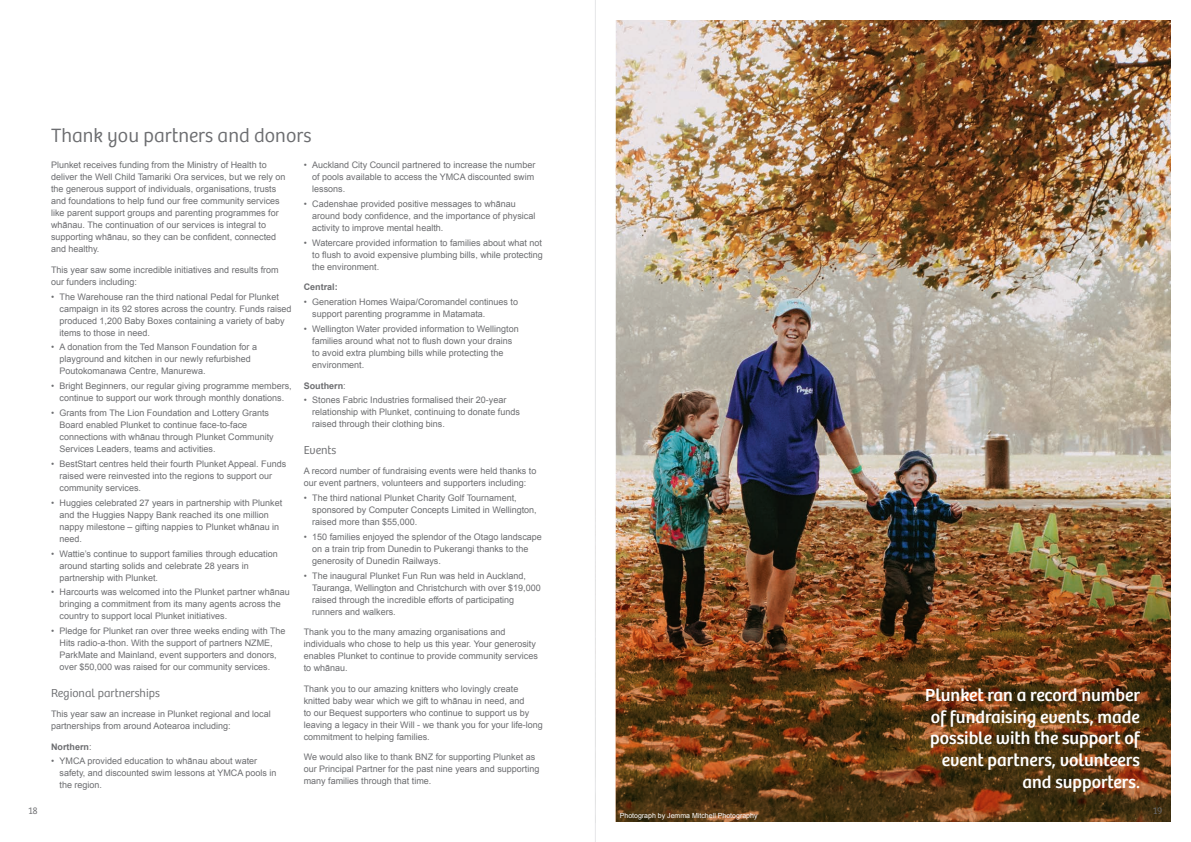
<style>
.page{position:relative;width:1191px;height:842px;background:#fff}
.page>*{position:absolute;margin:0;border:0;box-sizing:border-box;transform-origin:0 0}
.sub_headings{font:300 20px "Bree";color:#6c6d70}
.body_copy{font:18px/21.6px "Bree";color:#fff;text-align:right}
.grey_headers{font:300 12px "Bree";color:#6c6d70}
.body_copy-2{font:300 10px "Bree";color:#6c6d70}
.Bullet_Points{font:9px/12px "Arial";color:#6c6d70}
.body_copy-3{font:9px/12px "Arial";color:#6c6d70}
.body_copy-4{font:700 9px "Arial";color:#6c6d70}
.t1{font:7px "Arial";color:#fff}
.s1{font-weight:400}
</style>
<div class="page">
<img style="left:616px;top:21px;width:554px;height:478px">
<img style="left:616px;top:499px;width:554px;height:322px">
<hr style="left:595px;top:0;width:1px;height:842px;background:#e6e7e9">
<p class="body_copy-2" style="left:28px;top:804px;width:11px">18</p>
<p class="sub_headings" style="left:51px;top:124px;width:262px">Thank you partners and donors</p>
<p class="body_copy-3" style="left:51px;top:159px;width:236px">Plunket receives funding from the Ministry of Health to deliver the Well Child Tamariki Ora services, but we rely on the generous support of individuals, organisations, trusts and foundations to help fund our free community services like parent support groups and parenting programmes for whānau. The continuation of our services is integral to supporting whānau, so they can be confident, connected and healthy.</p>
<p class="body_copy-3" style="left:51px;top:264px;width:229px">This year saw some incredible initiatives and results from our funders including:</p>
<p class="Bullet_Points" style="left:60px;top:290px;width:233px;text-indent:-9px">• The Warehouse ran the third national Pedal for Plunket campaign in its 92 stores across the country. Funds raised produced 1,200 Baby Boxes containing a variety of baby items to those in need.</p>
<p class="Bullet_Points" style="left:60px;top:341px;width:199px;text-indent:-9px">• A donation from the Ted Manson Foundation for a playground and kitchen in our newly refurbished<br>Poutokomanawa Centre, Manurewa.</p>
<p class="Bullet_Points" style="left:51px;top:380px;width:242px;text-align:center">• Bright Beginners, our regular giving programme members, continue to support our work through monthly donations.</p>
<p class="Bullet_Points" style="left:60px;top:407px;width:216px;text-indent:-9px">• Grants from The Lion Foundation and Lottery Grants Board enabled Plunket to continue face-to-face connections with whānau through Plunket Community Services Leaders, teams and activities.</p>
<p class="Bullet_Points" style="left:60px;top:458px;width:228px;text-indent:-9px">• BestStart centres held their fourth Plunket Appeal. Funds raised were reinvested into the regions to support our community services.</p>
<p class="Bullet_Points" style="left:60px;top:497px;width:224px;text-indent:-9px">• Huggies celebrated 27 years in partnership with Plunket and the Huggies Nappy Bank reached its one million nappy milestone – gifting nappies to Plunket whānau in need.</p>
<p class="Bullet_Points" style="left:60px;top:547px;width:220px;text-indent:-9px">• Wattie’s continue to support families through education around starting solids and celebrate 28 years in partnership with Plunket.</p>
<p class="Bullet_Points" style="left:60px;top:586px;width:232px;text-indent:-9px">• Harcourts was welcomed into the Plunket partner whānau bringing a commitment from its many agents across the country to support local Plunket initiatives.</p>
<p class="Bullet_Points" style="left:60px;top:625px;width:227px;text-indent:-9px">• Pledge for Plunket ran over three weeks ending with The Hits radio-a-thon. With the support of partners NZME, ParkMate and Mainland, event supporters and donors, over $50,000 was raised for our community services.</p>
<p class="grey_headers" style="left:51px;top:685px;width:110px">Regional partnerships</p>
<p class="body_copy-3" style="left:51px;top:708px;width:221px">This year saw an increase in Plunket regional and local partnerships from around Aotearoa including:</p>
<p class="body_copy-4" style="left:51px;top:740px;width:42px">Northern<span class="s1">:</span></p>
<p class="Bullet_Points" style="left:60px;top:755px;width:218px;text-indent:-9px">• YMCA provided education to whānau about water safety, and discounted swim lessons at YMCA pools in the region.</p>
<p class="Bullet_Points" style="left:312px;top:159px;width:225px;text-indent:-9px">• Auckland City Council partnered to increase the number of pools available to access the YMCA discounted swim lessons.</p>
<p class="Bullet_Points" style="left:312px;top:198px;width:225px;text-indent:-9px">• Cadenshae provided positive messages to whānau around body confidence, and the importance of physical activity to improve mental health.</p>
<p class="Bullet_Points" style="left:312px;top:237px;width:232px;text-align:justify;text-indent:-9px">• Watercare provided information to families about what not to flush to avoid expensive plumbing bills, while protecting the environment.</p>
<p class="body_copy-4" style="left:304px;top:281px;width:36px">Central:</p>
<p class="Bullet_Points" style="left:312px;top:296px;width:207px;text-indent:-9px">• Generation Homes Waipa/Coromandel continues to support parenting programme in Matamata.</p>
<p class="Bullet_Points" style="left:312px;top:323px;width:208px;text-indent:-9px">• Wellington Water provided information to Wellington families around what not to flush down your drains to avoid extra plumbing bills while protecting the environment.</p>
<p class="body_copy-4" style="left:304px;top:379px;width:44px">Southern<span class="s1">:</span></p>
<p class="Bullet_Points" style="left:312px;top:394px;width:209px;text-indent:-9px">• Stones Fabric Industries formalised their 20-year relationship with Plunket, continuing to donate funds raised through their clothing bins.</p>
<p class="grey_headers" style="left:304px;top:443px;width:34px">Events</p>
<p class="body_copy-3" style="left:304px;top:465px;width:234px">A record number of fundraising events were held thanks to our event partners, volunteers and supporters including:</p>
<p class="Bullet_Points" style="left:312px;top:492px;width:226px;text-indent:-9px">• The third national Plunket Charity Golf Tournament, sponsored by Computer Concepts Limited in Wellington, raised more than $55,000.</p>
<p class="Bullet_Points" style="left:312px;top:531px;width:231px;text-indent:-9px">• 150 families enjoyed the splendor of the Otago landscape on a train trip from Dunedin to Pukerangi thanks to the generosity of Dunedin Railways.</p>
<p class="Bullet_Points" style="left:312px;top:570px;width:230px;text-indent:-9px">• The inaugural Plunket Fun Run was held in Auckland, Tauranga, Wellington and Christchurch with over $19,000 raised through the incredible efforts of participating runners and walkers.</p>
<p class="body_copy-3" style="left:304px;top:626px;width:236px">Thank you to the many amazing organisations and individuals who chose to help us this year. Your generosity enables Plunket to continue to provide community services to whānau.</p>
<p class="body_copy-3" style="left:304px;top:683px;width:241px">Thank you to our amazing knitters who lovingly create knitted baby wear which we gift to whānau in need, and<br>to our Bequest supporters who continue to support us by leaving a legacy in their Will - we thank you for your life-long commitment to helping families.</p>
<p class="body_copy-3" style="left:304px;top:751px;width:237px">We would also like to thank BNZ for supporting Plunket as our Principal Partner for the past nine years and supporting many families through that time.</p>
<p class="t1" style="left:620px;top:810px;width:139px">Photograph by Jemma Mitchell Photography</p>
<p class="body_copy" style="left:925px;top:684px;width:216px">Plunket ran a record number of fundraising events, made possible with the support of event partners, volunteers and supporters.</p>
<p class="body_copy-2" style="left:1149px;top:800px;width:11px">19</p>
<p class="body_copy-2" style="left:1153px;top:804px;width:11px">19</p>
</div>
